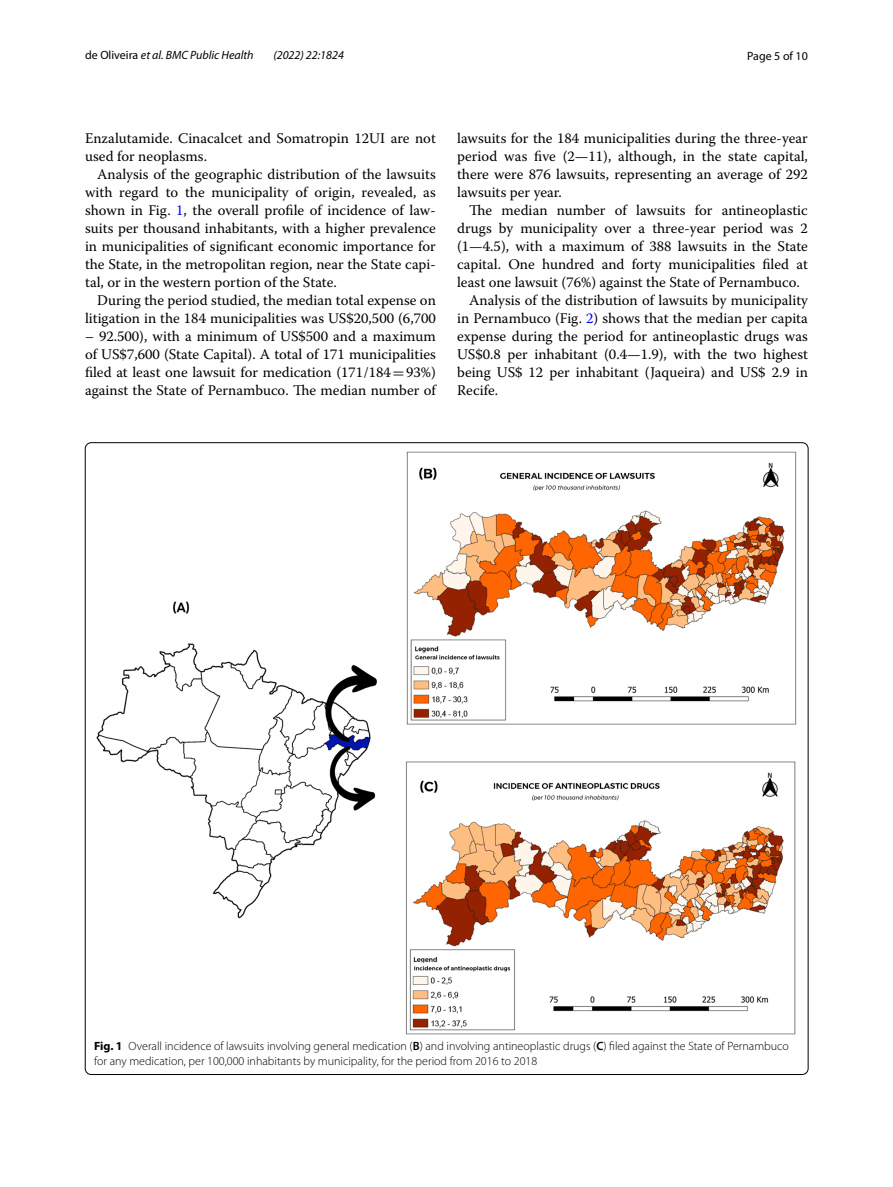
<style>
.page{position:relative;width:893px;height:1187px;background:#fff}
.page>*{position:absolute;margin:0;border:0;box-sizing:border-box;transform-origin:0 0}
.t1{font:14.7px/18px "Warnock Pro";color:#000;text-align:justify}
.t2{font:300 12px/15px "Myriad Pro";color:#000}
.t3{font:italic 12px "Myriad Pro";color:#000}
.t4{font:12px "Myriad Pro";color:#000}
.s1{font-style:normal}
.s2{color:#00f}
.s3{font-family:"MTSY"}
.s4{font-weight:700}
.s5{font-weight:600}
</style>
<div class="page">
<img style="left:96px;top:451px;width:701px;height:583px">
<p class="t3" style="left:85px;top:48px;width:170px"><span class="s1">de Oliveira</span> et al. BMC Public Health</p>
<p class="t3" style="left:273px;top:48px;width:72px">(2022) 22:1824</p>
<p class="t4" style="left:747px;top:48px;width:62px">Page 5 of 10</p>
<p class="t1" style="left:85px;top:128px;width:352px">Enzalutamide. Cinacalcet and Somatropin 12UI are not used for neoplasms.</p>
<p class="t1" style="left:85px;top:164px;width:352px;text-indent:12px">Analysis of the geographic distribution of the lawsuits with regard to the municipality of origin, revealed, as shown in Fig. <span class="s2">1</span>, the overall profile of incidence of law&shy;suits per thousand inhabitants, with a higher prevalence in municipalities of significant economic importance for the State, in the metropolitan region, near the State capi&shy;tal, or in the western portion of the State.</p>
<p class="t1" style="left:85px;top:290px;width:352px;text-align:right">During the period studied, the median total expense on litigation in the 184 municipalities was US$20,500 (6,700</p>
<p class="t1" style="left:85px;top:326px;width:352px">– 92.500), with a minimum of US$500 and a maximum of US$7,600 (State Capital). A total of 171 municipalities filed at least one lawsuit for medication (171/184<span class="s3">=</span>93%) against the State of Pernambuco. The median number of</p>
<p class="t1" style="left:457px;top:128px;width:352px">lawsuits for the 184 municipalities during the three-year period was five (2—11), although, in the state capital, there were 876 lawsuits, representing an average of 292 lawsuits per year.</p>
<p class="t1" style="left:469px;top:200px;width:340px">The median number of lawsuits for antineoplastic</p>
<p class="t1" style="left:457px;top:218px;width:352px">drugs by municipality over a three-year period was 2</p>
<p class="t1" style="left:457px;top:236px;width:352px">(1—4.5), with a maximum of 388 lawsuits in the State</p>
<p class="t1" style="left:457px;top:254px;width:352px">capital. One hundred and forty municipalities filed at</p>
<p class="t1" style="left:457px;top:272px;width:344px">least one lawsuit (76%) against the State of Pernambuco.</p>
<p class="t1" style="left:469px;top:290px;width:340px">Analysis of the distribution of lawsuits by municipality</p>
<p class="t1" style="left:457px;top:308px;width:352px">in Pernambuco (Fig. <span class="s2">2</span>) shows that the median per capita</p>
<p class="t1" style="left:457px;top:326px;width:352px">expense during the period for antineoplastic drugs was</p>
<p class="t1" style="left:457px;top:344px;width:352px">US$0.8 per inhabitant (0.4—1.9), with the two highest</p>
<p class="t1" style="left:457px;top:362px;width:352px">being US$ 12 per inhabitant (Jaqueira) and US$ 2.9 in</p>
<p class="t1" style="left:457px;top:380px;width:43px">Recife.</p>
<p class="t2" style="left:94px;top:1038px;width:696px"><span class="s4">Fig. 1</span> Overall incidence of lawsuits involving general medication (<span class="s5">B</span>) and involving antineoplastic drugs (<span class="s5">C</span>) filed against the State of Pernambuco for any medication, per 100,000 inhabitants by municipality, for the period from 2016 to 2018</p>
</div>
